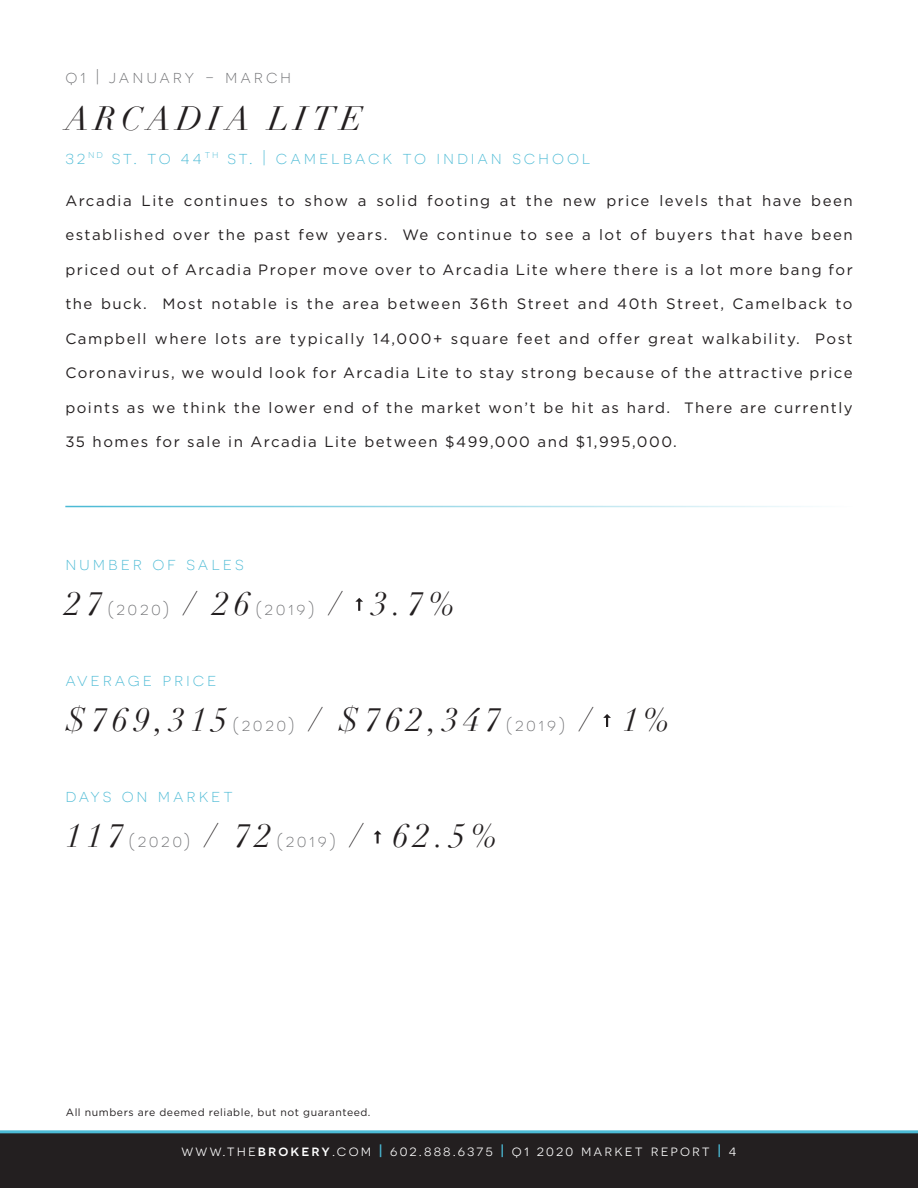
<style>
.page{position:relative;width:918px;height:1188px;background:#fff}
.page>*{position:absolute;margin:0;border:0;box-sizing:border-box;transform-origin:0 0}
.t1{font:italic 33px "Didot";letter-spacing:.16em;color:#231f20}
.t2{font:300 18px "Novecentosanswide";letter-spacing:.16em;color:#4bbad5}
.t3{font:300 18px "Novecentosanswide";letter-spacing:.16em;color:#6c6d70}
.t4{font:15px "Gotham";letter-spacing:.1em;color:#231f20}
.t5{font:15px "Novecentosanswide";letter-spacing:.14em;color:#fff}
.t6{font:10.5px "Gotham";letter-spacing:.05em;color:#231f20}
.s1{font-family:"Didot";font-weight:400;font-style:italic;font-size:33px;color:#231f20}
.s2{font-family:"Novecentosanswide";font-weight:300;font-style:normal;font-size:18px;color:#6c6d70}
.s3{font-weight:500}
.s4{font-weight:500;color:#4bbad5}
</style>
<div class="page">
<div style="left:0;top:1133px;width:918px;height:55px;background:#231f20"></div>
<hr style="left:0;top:1130px;width:918px;height:3px;background:#4bbad5">
<svg style="left:355px;top:598px;width:8px;height:13px"></svg>
<svg style="left:603px;top:714px;width:8px;height:13px"></svg>
<svg style="left:374px;top:830px;width:7px;height:14px"></svg>
<hr style="left:65px;top:506px;width:788px;height:1px;background:#4bbad5">
<p class="t3" style="left:65px;top:67px;width:228px">q1 | january - march</p>
<p class="t1" style="left:65px;top:98px;width:299px">ARCADIA LITE</p>
<p class="t2" style="left:65px;top:148px;width:527px">32 <sup>nd</sup> st. to 44 <sup>th</sup> st. | camelback to indian school</p>
<p class="t4" style="left:65px;top:191px;width:789px">Arcadia Lite continues to show a solid footing at the new price levels that have been</p>
<p class="t4" style="left:65px;top:225px;width:789px">established over the past few years. We continue to see a lot of buyers that have been</p>
<p class="t4" style="left:65px;top:260px;width:789px">priced out of Arcadia Proper move over to Arcadia Lite where there is a lot more bang for</p>
<p class="t4" style="left:65px;top:294px;width:789px">the buck. Most notable is the area between 36th Street and 40th Street, Camelback to</p>
<p class="t4" style="left:65px;top:329px;width:789px">Campbell where lots are typically 14,000+ square feet and offer great walkability. Post</p>
<p class="t4" style="left:65px;top:363px;width:789px">Coronavirus, we would look for Arcadia Lite to stay strong because of the attractive price</p>
<p class="t4" style="left:65px;top:398px;width:789px">points as we think the lower end of the market won’t be hit as hard. There are currently</p>
<p class="t4" style="left:65px;top:432px;width:613px">35 homes for sale in Arcadia Lite between $499,000 and $1,995,000.</p>
<p class="t2" style="left:65px;top:553px;width:180px">number of sales</p>
<p class="t3" style="left:65px;top:599px;width:391px"><span class="s1">27</span> (2020) <span class="s1">/ 26</span> (2019) <span class="s1">/ 3.7%</span></p>
<p class="t2" style="left:65px;top:669px;width:153px">average price</p>
<p class="t1" style="left:65px;top:699px;width:605px">$769,315 <span class="s2">(2020)</span> / $762,347 <span class="s2">(2019)</span> / 1%</p>
<p class="t2" style="left:65px;top:786px;width:169px">days on market</p>
<p class="t1" style="left:65px;top:816px;width:433px">117 <span class="s2">(2020)</span> / 72 <span class="s2">(2019)</span> / 62.5%</p>
<p class="t6" style="left:66px;top:1106px;width:306px">All numbers are deemed reliable, but not guaranteed.</p>
<p class="t5" style="left:181px;top:1142px;width:557px">www.the<span class="s3">brokery</span>.com <span class="s4">|</span> 602.888.6375 <span class="s4">|</span> q1 2020 market report <span class="s4">|</span> 4</p>
</div>
